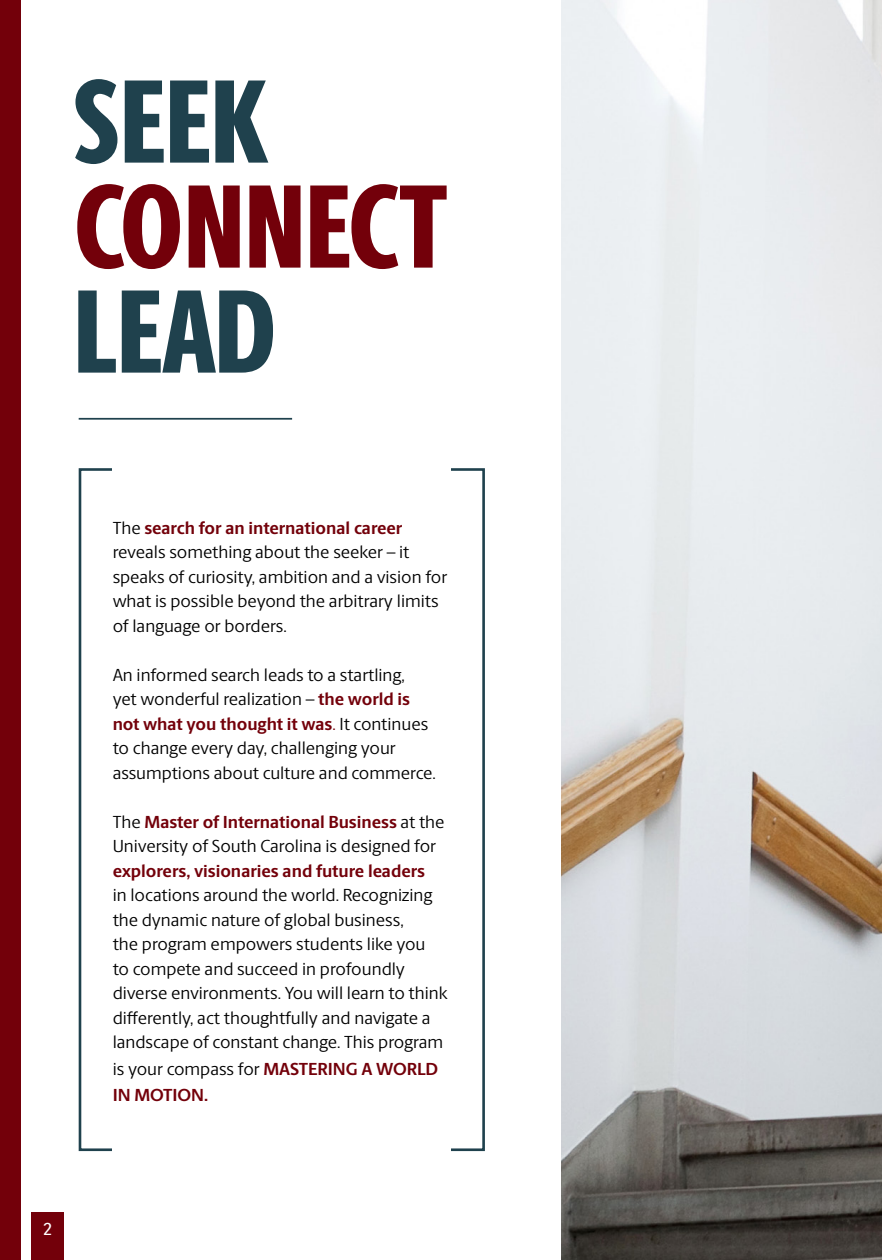
<style>
.page{position:relative;width:882px;height:1260px;background:#fff}
.page>*{position:absolute;margin:0;border:0;box-sizing:border-box;transform-origin:0 0}
.t1{font:800 119px "Berlingske Sans X Cn";letter-spacing:.005em;color:#1f414d}
.t2{font:800 119px "Berlingske Sans X Cn";letter-spacing:.005em;color:#73000a}
.t3{font:17.5px/24.5px "Berlingske Sans";color:#000}
.t4{font:700 17.5px/26.2px "Berlingske Sans";color:#73000a}
.t5{font:500 17.5px "Berlingske Sans";color:#fff}
.s1{font-weight:700;color:#73000a}
.s2{color:#73000a}
.s3{font-weight:400;color:#000}
</style>
<div class="page">
<div style="left:79px;top:468px;width:406px;height:683px;background:#fff;border:3px solid #1f414d"></div>
<div style="left:0;top:0;width:20px;height:1260px;background:#73000a"></div>
<hr style="left:79px;top:418px;width:213px;height:2px;background:#1f414d">
<div style="left:113px;top:475px;width:338px;height:691px;background:#fff"></div>
<div style="left:32px;top:1213px;width:32px;height:47px;background:#73000a"></div>
<img style="left:562px;top:0;width:320px;height:1260px">
<div style="left:113px;top:460px;width:338px;height:34px;background:#fff"></div>
<p class="t1" style="left:74px;top:33px;width:194px">SEEK</p>
<p class="t2" style="left:74px;top:138px;width:375px">CONNECT</p>
<p class="t1" style="left:74px;top:243px;width:204px">LEAD</p>
<p class="t5" style="left:43px;top:1214px;width:11px">2</p>
<p class="t3" style="left:113px;top:515px;width:336px">The <span class="s1">search for an international career </span>reveals something about the seeker – it speaks of curiosity, ambition and a vision for what is possible beyond the arbitrary limits of language or borders.</p>
<p class="t3" style="left:113px;top:662px;width:325px">An informed search leads to a startling,<br>yet wonderful realization – <span class="s1">the world is not what you thought it was</span><span class="s2">.</span> It continues to change every day, challenging your assumptions about culture and commerce.</p>
<p class="t3" style="left:113px;top:809px;width:336px">The <span class="s1">Master of International Business</span> at the University of South Carolina is designed for <span class="s1">explorers, visionaries and future leaders<br></span>in locations around the world. Recognizing the dynamic nature of global business,<br>the program empowers students like you<br>to compete and succeed in profoundly diverse environments. You will learn to think differently, act thoughtfully and navigate a landscape of constant change. This program</p>
<p class="t4" style="left:113px;top:1055px;width:327px"><span class="s3">is your compass for</span> MASTERING A WORLD<br>IN MOTION.</p>
</div>
